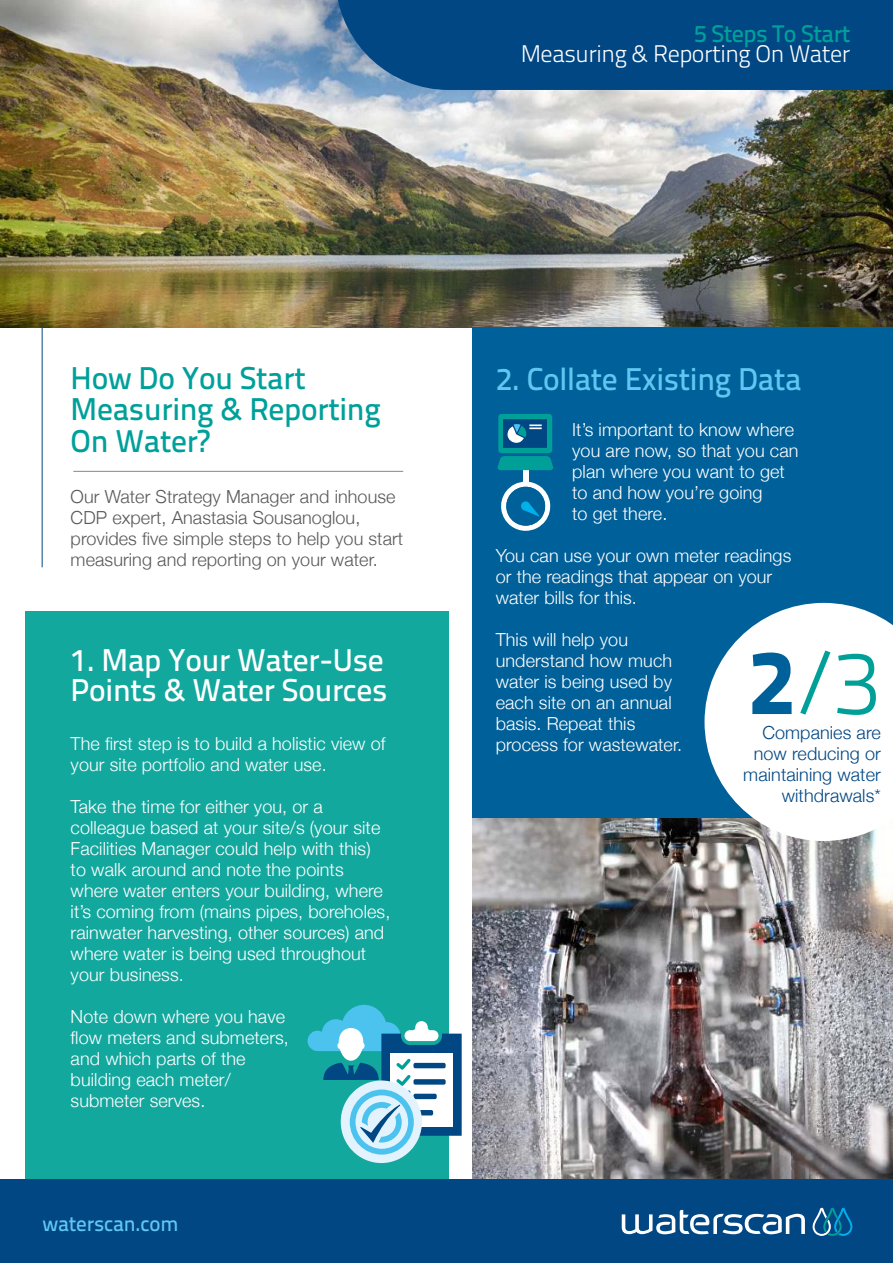
<style>
.page{position:relative;width:893px;height:1263px;background:#fff}
.page>*{position:absolute;margin:0;border:0;box-sizing:border-box;transform-origin:0 0}
.t1{font:300 90px "Titillium Text 22 L";color:#00a099}
.t2{font:500 31.5px/31.5px "Titillium Text 22 L";letter-spacing:-.01em;color:#00a09a}
.t3{font:500 31.5px/30px "Titillium Text 22 L";letter-spacing:-.01em;color:#fff}
.t4{font:500 31.5px "Titillium Text 22 L";letter-spacing:-.01em;color:#60c6f2}
.t5{font:300 24px "Titillium Text 22 L";letter-spacing:-.02em;color:#fff}
.t6{font:500 24px "Titillium Text 22 L";letter-spacing:-.02em;color:#00a09a}
.t7{font:500 21px "Titillium Text 22 L";letter-spacing:-.01em;color:#60c6f2}
.t8{font:300 18px/21px "Helvetica Neue";letter-spacing:.005em;color:#fff}
.t9{font:300 18px/21px "Helvetica Neue";letter-spacing:.005em;color:#5a5959}
.t10{font:300 18px/21px "Helvetica Neue";letter-spacing:.005em;color:#004784;text-align:right}
.s1{font-weight:800;font-size:91.5px;color:#006099}
</style>
<div class="page">
<img style="left:472px;top:818px;width:421px;height:361px">
<div style="left:26px;top:611px;width:422px;height:568px;background:#13a89e"></div>
<img style="left:0;top:0;width:893px;height:327px">
<div style="left:336px;top:0;width:557px;height:90px;background:#004784"></div>
<div style="left:0;top:1179px;width:893px;height:84px;background:#004784"></div>
<div style="left:472px;top:327px;width:421px;height:491px;background:#006099"></div>
<svg style="left:622px;top:1210px;width:183px;height:24px"></svg>
<svg style="left:813px;top:1208px;width:39px;height:28px"></svg>
<svg style="left:704px;top:603px;width:189px;height:238px"></svg>
<div style="left:341px;top:1080px;width:81px;height:83px;background:#e2f3fd;border-radius:50%"></div>
<svg style="left:308px;top:1005px;width:154px;height:149px"></svg>
<div style="left:523px;top:467px;width:5px;height:17px;background:#fff"></div>
<svg style="left:501px;top:482px;width:50px;height:49px"></svg>
<svg style="left:497px;top:414px;width:57px;height:56px;background:#0f8299"></svg>
<hr style="left:42px;top:327px;width:1px;height:240px;background:#004784">
<hr style="left:73px;top:471px;width:330px;height:1px;background:#878786">
<h3 class="t6" style="left:694px;top:24px;width:158px">5 Steps To Start</h3>
<h3 class="t5" style="left:521px;top:45px;width:331px">Measuring &amp; Reporting On Water</h3>
<h2 class="t2" style="left:71px;top:365px;width:312px">How Do You Start<br>Measuring &amp; Reporting<br>On Water?</h2>
<p class="t9" style="left:71px;top:488px;width:334px">Our Water Strategy Manager and inhouse CDP expert, Anastasia Sousanoglou, provides five simple steps to help you start measuring and reporting on your water.</p>
<h2 class="t3" style="left:71px;top:647px;width:318px">1. Map Your Water-Use<br>Points &amp; Water Sources</h2>
<p class="t8" style="left:71px;top:731px;width:316px">The first step is to build a holistic view of your site portfolio and water use.</p>
<p class="t8" style="left:71px;top:797px;width:321px">Take the time for either you, or a colleague based at your site/s (your site Facilities Manager could help with this) to walk around and note the points where water enters your building, where it’s coming from (mains pipes, boreholes, rainwater harvesting, other sources) and where water is being used throughout your business.</p>
<p class="t8" style="left:71px;top:1007px;width:220px">Note down where you have flow meters and submeters, and which parts of the building each meter/ submeter serves.</p>
<p class="t7" style="left:43px;top:1215px;width:137px">waterscan.com</p>
<h2 class="t4" style="left:496px;top:366px;width:307px">2. Collate Existing Data</h2>
<p class="t8" style="left:572px;top:420px;width:228px">It’s important to know where you are now, so that you can plan where you want to get to and how you’re going<br>to get there.</p>
<p class="t8" style="left:496px;top:546px;width:297px">You can use your own meter readings or the readings that appear on your water bills for this.</p>
<p class="t8" style="left:496px;top:630px;width:188px">This will help you understand how much water is being used by each site on an annual basis. Repeat this process for wastewater.</p>
<h1 class="t1" style="left:748px;top:650px;width:134px"><span class="s1">2</span>/3</h1>
<p class="t10" style="left:743px;top:724px;width:139px">Companies are now reducing or maintaining water withdrawals*</p>
</div>
